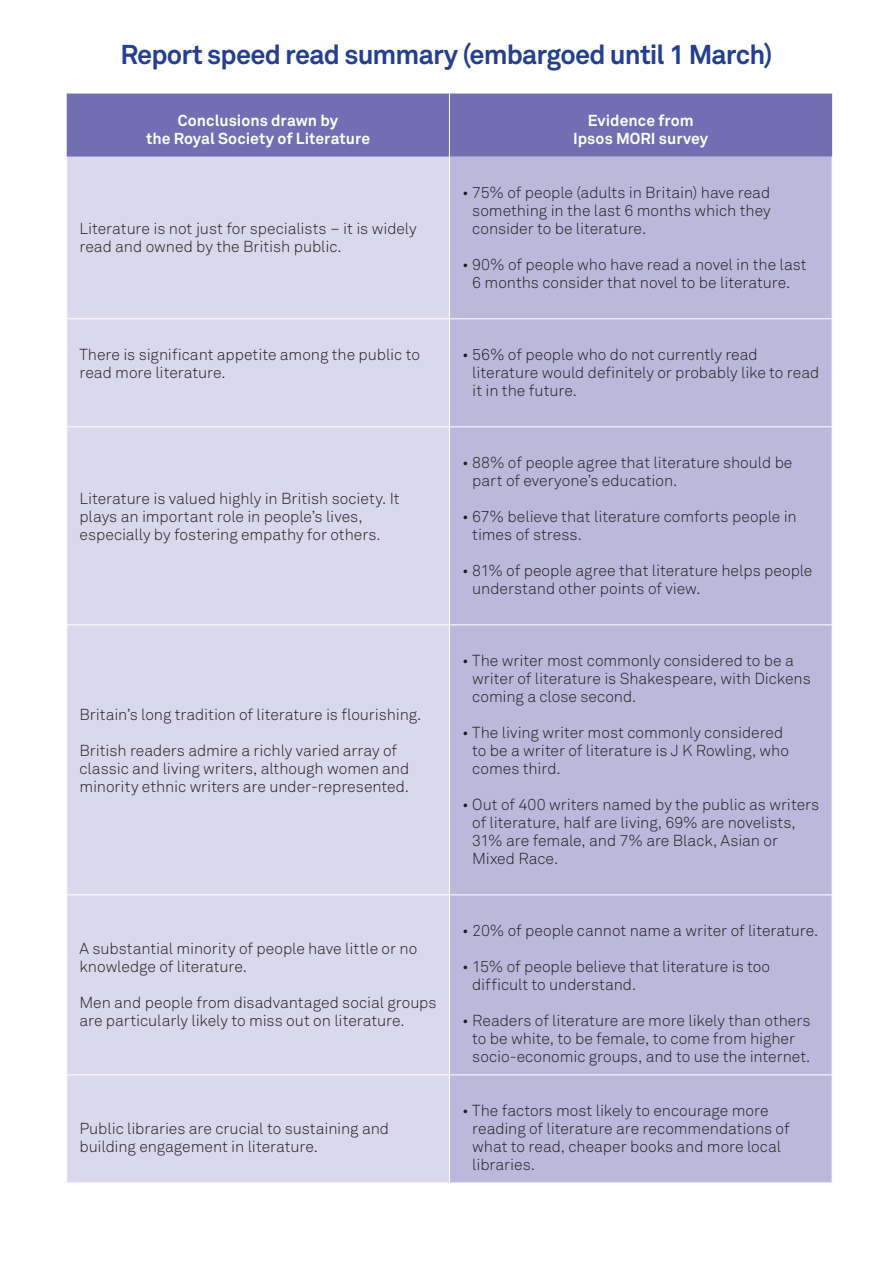
<style>
.page{position:relative;width:893px;height:1263px;background:#fff}
.page>*{position:absolute;margin:0;border:0;box-sizing:border-box;transform-origin:0 0}
.Slug{font:700 27px "Akkurat";letter-spacing:-.03em;color:#253f8e}
.Body_text_10_5pt___N{font:300 15.75px/18px "Akkurat";letter-spacing:-.005em;color:#231f20}
.Body_text_10_5pt___N-2{font:700 15.75px "Akkurat";color:#fff}
</style>
<div class="page">
<div style="left:67px;top:94px;width:765px;height:63px;background:#716eb3"></div>
<div style="left:67px;top:157px;width:382px;height:1025px;background:#dad8ec"></div>
<div style="left:450px;top:157px;width:382px;height:1025px;background:#bbb9db"></div>
<hr style="left:66px;top:318px;width:383px;height:1px;background:#fff">
<hr style="left:449px;top:318px;width:383px;height:1px;background:#fff">
<hr style="left:66px;top:426px;width:383px;height:1px;background:#fff">
<hr style="left:449px;top:426px;width:383px;height:1px;background:#fff">
<hr style="left:66px;top:624px;width:383px;height:1px;background:#fff">
<hr style="left:449px;top:624px;width:383px;height:1px;background:#fff">
<hr style="left:66px;top:894px;width:383px;height:1px;background:#fff">
<hr style="left:449px;top:894px;width:383px;height:1px;background:#fff">
<hr style="left:66px;top:1074px;width:383px;height:1px;background:#fff">
<hr style="left:449px;top:1074px;width:383px;height:1px;background:#fff">
<hr style="left:449px;top:94px;width:1px;height:63px;background:#fff">
<p class="Slug" style="left:120px;top:37px;width:654px">Report speed read summary (embargoed until 1 March)</p>
<p class="Body_text_10_5pt___N-2" style="left:178px;top:111px;width:162px">Conclusions drawn by</p>
<p class="Body_text_10_5pt___N-2" style="left:146px;top:129px;width:226px">the Royal Society of Literature</p>
<p class="Body_text_10_5pt___N" style="left:79px;top:220px;width:339px">Literature is not just for specialists – it is widely read and owned by the British public.</p>
<p class="Body_text_10_5pt___N-2" style="left:588px;top:111px;width:108px">Evidence from</p>
<p class="Body_text_10_5pt___N-2" style="left:573px;top:129px;width:137px">Ipsos MORI survey</p>
<p class="Body_text_10_5pt___N" style="left:472px;top:184px;width:300px;text-align:justify;text-indent:-10px">• 75% of people (adults in Britain) have read something in the last 6 months which they consider to be literature.</p>
<p class="Body_text_10_5pt___N" style="left:462px;top:256px;width:346px;text-align:center">• 90% of people who have read a novel in the last<br>6 months consider that novel to be literature.</p>
<p class="Body_text_10_5pt___N" style="left:79px;top:346px;width:342px">There is significant appetite among the public to read more literature.</p>
<p class="Body_text_10_5pt___N" style="left:472px;top:346px;width:349px;text-indent:-10px">• 56% of people who do not currently read literature would definitely or probably like to read it in the future.</p>
<p class="Body_text_10_5pt___N" style="left:79px;top:490px;width:322px">Literature is valued highly in British society. It plays an important role in people’s lives,</p>
<p class="Body_text_10_5pt___N" style="left:79px;top:526px;width:303px">especially by fostering empathy for others.</p>
<p class="Body_text_10_5pt___N" style="left:79px;top:706px;width:343px">Britain’s long tradition of literature is flourishing.</p>
<p class="Body_text_10_5pt___N" style="left:79px;top:742px;width:331px">British readers admire a richly varied array of classic and living writers, although women and minority ethnic writers are under-represented.</p>
<p class="Body_text_10_5pt___N" style="left:79px;top:940px;width:339px">A substantial minority of people have little or no knowledge of literature.</p>
<p class="Body_text_10_5pt___N" style="left:79px;top:994px;width:359px">Men and people from disadvantaged social groups are particularly likely to miss out on literature.</p>
<p class="Body_text_10_5pt___N" style="left:79px;top:1120px;width:311px">Public libraries are crucial to sustaining and building engagement in literature.</p>
<p class="Body_text_10_5pt___N" style="left:472px;top:454px;width:322px;text-indent:-10px">• 88% of people agree that literature should be part of everyone’s education.</p>
<p class="Body_text_10_5pt___N" style="left:472px;top:508px;width:326px;text-indent:-10px">• 67% believe that literature comforts people in times of stress.</p>
<p class="Body_text_10_5pt___N" style="left:472px;top:562px;width:342px;text-indent:-10px">• 81% of people agree that literature helps people understand other points of view.</p>
<p class="Body_text_10_5pt___N" style="left:472px;top:652px;width:340px;text-indent:-10px">• The writer most commonly considered to be a writer of literature is Shakespeare, with Dickens coming a close second.</p>
<p class="Body_text_10_5pt___N" style="left:472px;top:724px;width:318px;text-indent:-10px">• The living writer most commonly considered to be a writer of literature is J K Rowling, who comes third.</p>
<p class="Body_text_10_5pt___N" style="left:472px;top:796px;width:348px;text-indent:-10px">• Out of 400 writers named by the public as writers of literature, half are living, 69% are novelists, 31% are female, and 7% are Black, Asian or Mixed Race.</p>
<p class="Body_text_10_5pt___N" style="left:462px;top:922px;width:358px">• 20% of people cannot name a writer of literature.</p>
<p class="Body_text_10_5pt___N" style="left:472px;top:958px;width:299px;text-indent:-10px">• 15% of people believe that literature is too difficult to understand.</p>
<p class="Body_text_10_5pt___N" style="left:472px;top:1012px;width:340px;text-indent:-10px">• Readers of literature are more likely than others to be white, to be female, to come from higher socio-economic groups, and to use the internet.</p>
<p class="Body_text_10_5pt___N" style="left:472px;top:1102px;width:319px;text-indent:-10px">• The factors most likely to encourage more reading of literature are recommendations of what to read, cheaper books and more local libraries.</p>
</div>
